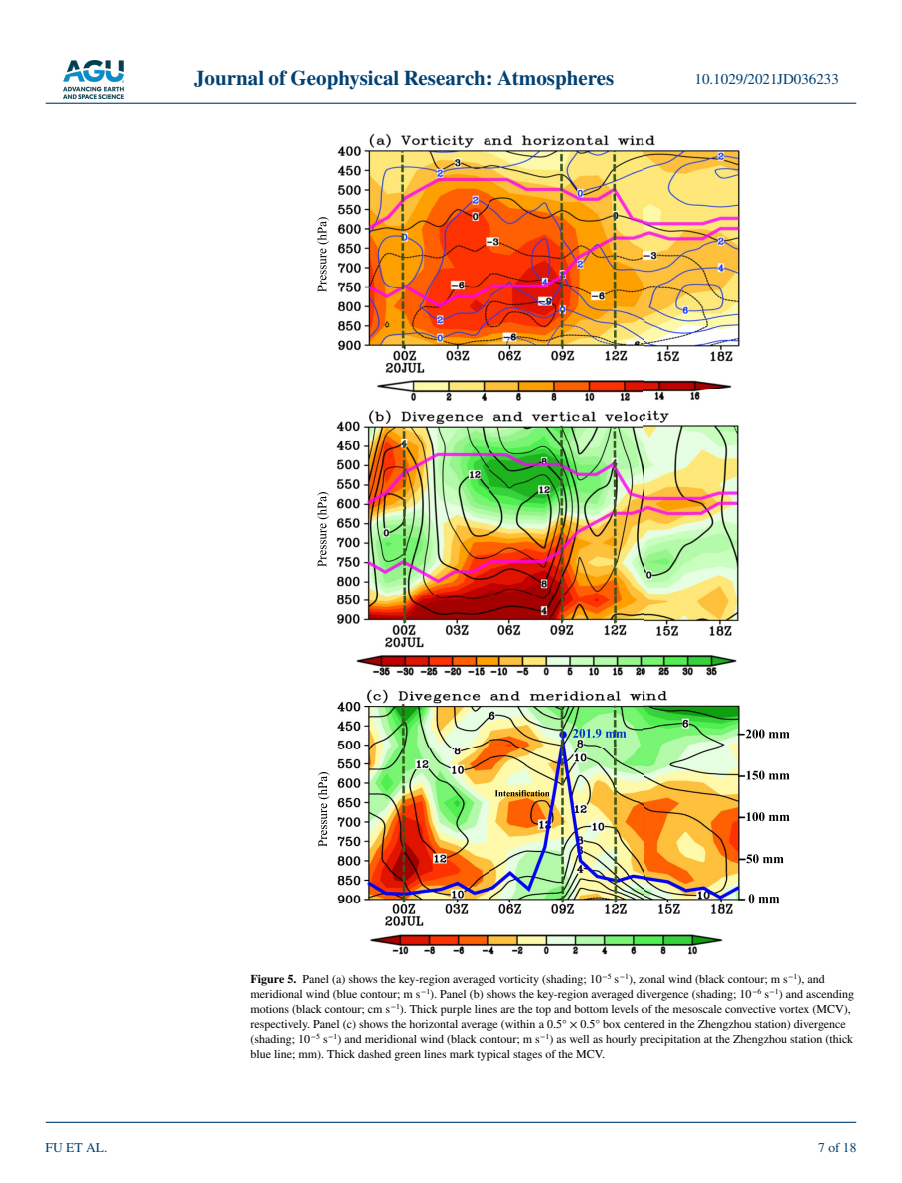
<style>
.page{position:relative;width:902px;height:1183px;background:#fff}
.page>*{position:absolute;margin:0;border:0;box-sizing:border-box;transform-origin:0 0}
.t1{font:700 21px "STIX";color:#004174}
.t2{font:15px "STIX";color:#004174}
.t3{font:13.5px "STIX";color:#004174}
.t4{font:12px/15px "STIX";color:#000}
.s1{font-weight:700}
</style>
<div class="page">
<img style="left:63px;top:60px;width:60px;height:39px">
<hr style="left:46px;top:103px;width:810px;height:1px;background:#004174">
<hr style="left:46px;top:1121px;width:810px;height:1px;background:#004174">
<img style="left:336px;top:134px;width:409px;height:819px">
<svg style="left:746px;top:729px;width:43px;height:9px"></svg>
<svg style="left:746px;top:770px;width:43px;height:9px"></svg>
<svg style="left:746px;top:812px;width:43px;height:8px"></svg>
<svg style="left:746px;top:854px;width:37px;height:9px"></svg>
<svg style="left:748px;top:894px;width:31px;height:9px"></svg>
<svg style="left:317px;top:217px;width:12px;height:75px"></svg>
<svg style="left:317px;top:492px;width:12px;height:74px"></svg>
<svg style="left:318px;top:772px;width:12px;height:74px"></svg>
<svg style="left:573px;top:728px;width:53px;height:9px"></svg>
<svg style="left:494px;top:790px;width:55px;height:6px"></svg>
<h1 class="t1" style="left:194px;top:66px;width:422px">Journal of Geophysical Research: Atmospheres</h1>
<p class="t2" style="left:694px;top:69px;width:146px">10.1029/2021JD036233</p>
<p class="t3" style="left:45px;top:1138px;width:63px">FU ET AL.</p>
<p class="t4" style="left:250px;top:971px;width:605px"><span class="s1">Figure 5.</span> Panel (a) shows the key-region averaged vorticity (shading; 10<sup>−5</sup> s<sup>−1</sup>), zonal wind (black contour; m s<sup>−1</sup>), and meridional wind (blue contour; m s<sup>−1</sup>). Panel (b) shows the key-region averaged divergence (shading; 10<sup>−6</sup> s<sup>−1</sup>) and ascending motions (black contour; cm s<sup>−1</sup>). Thick purple lines are the top and bottom levels of the mesoscale convective vortex (MCV), respectively. Panel (c) shows the horizontal average (within a 0.5° × 0.5° box centered in the Zhengzhou station) divergence (shading; 10<sup>−5</sup> s<sup>−1</sup>) and meridional wind (black contour; m s<sup>−1</sup>) as well as hourly precipitation at the Zhengzhou station (thick blue line; mm). Thick dashed green lines mark typical stages of the MCV.</p>
<p class="t3" style="left:818px;top:1138px;width:40px">7 of 18</p>
</div>
